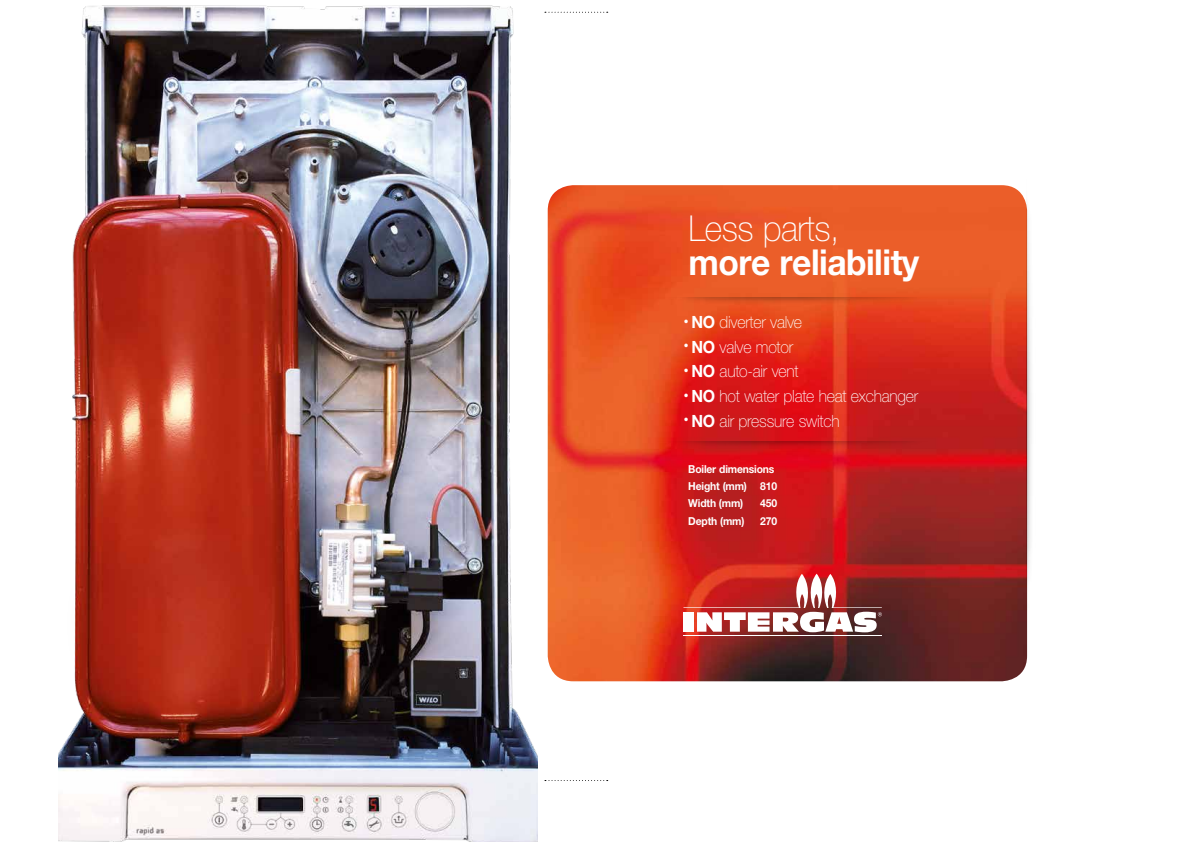
<style>
.page{position:relative;width:1191px;height:842px;background:#fff}
.page>*{position:absolute;margin:0;border:0;box-sizing:border-box;transform-origin:0 0}
.t1{font:700 35.7px "Helvetica Neue";letter-spacing:-.015em;color:#fff;scale:.94 1}
.t2{font:100 35.7px "Helvetica Neue";letter-spacing:-.015em;color:#fff;scale:.94 1}
.t3{font:100 16.9px "Helvetica Neue";letter-spacing:-.015em;color:#fff;scale:.94 1}
.t4{font:700 11px/17.5px "Helvetica Neue";letter-spacing:-.015em;color:#fff;scale:.94 1}
.s1{font-weight:700}
</style>
<div class="page">
<img style="left:58px;top:5px;width:479px;height:837px">
<img style="left:548px;top:185px;width:479px;height:496px">
<svg style="left:683px;top:574px;width:199px;height:58px"></svg>
<hr style="left:683px;top:635px;width:199px;height:1px;background:#fff">
<img style="left:1026px;top:185px;width:5px;height:452px">
<img style="left:653px;top:442px;width:292px;height:10px">
<img style="left:653px;top:297px;width:292px;height:10px">
<svg style="left:545px;top:12px;width:63px;height:1px"></svg>
<svg style="left:545px;top:780px;width:63px;height:1px"></svg>
<h1 class="t2" style="left:688px;top:208px;width:162px">Less parts,</h1>
<h1 class="t1" style="left:688px;top:241px;width:247px">more reliability</h1>
<p class="t3" style="left:684px;top:312px;width:127px"><sup>•</sup> <span class="s1">NO</span> diverter valve</p>
<p class="t3" style="left:684px;top:337px;width:118px"><sup>•</sup> <span class="s1">NO</span> valve motor</p>
<p class="t3" style="left:684px;top:362px;width:124px"><sup>•</sup> <span class="s1">NO</span> auto-air vent</p>
<p class="t3" style="left:684px;top:386px;width:251px"><sup>•</sup> <span class="s1">NO</span> hot water plate heat exchanger</p>
<p class="t3" style="left:684px;top:411px;width:167px"><sup>•</sup> <span class="s1">NO</span> air pressure switch</p>
<p class="t4" style="left:688px;top:460px;width:96px">Boiler dimensions<br>Height (mm) 810<br>Width (mm)</p>
<p class="t4" style="left:760px;top:495px;width:20px">450</p>
<p class="t4" style="left:688px;top:512px;width:61px">Depth (mm)</p>
<p class="t4" style="left:760px;top:512px;width:20px">270</p>
</div>
